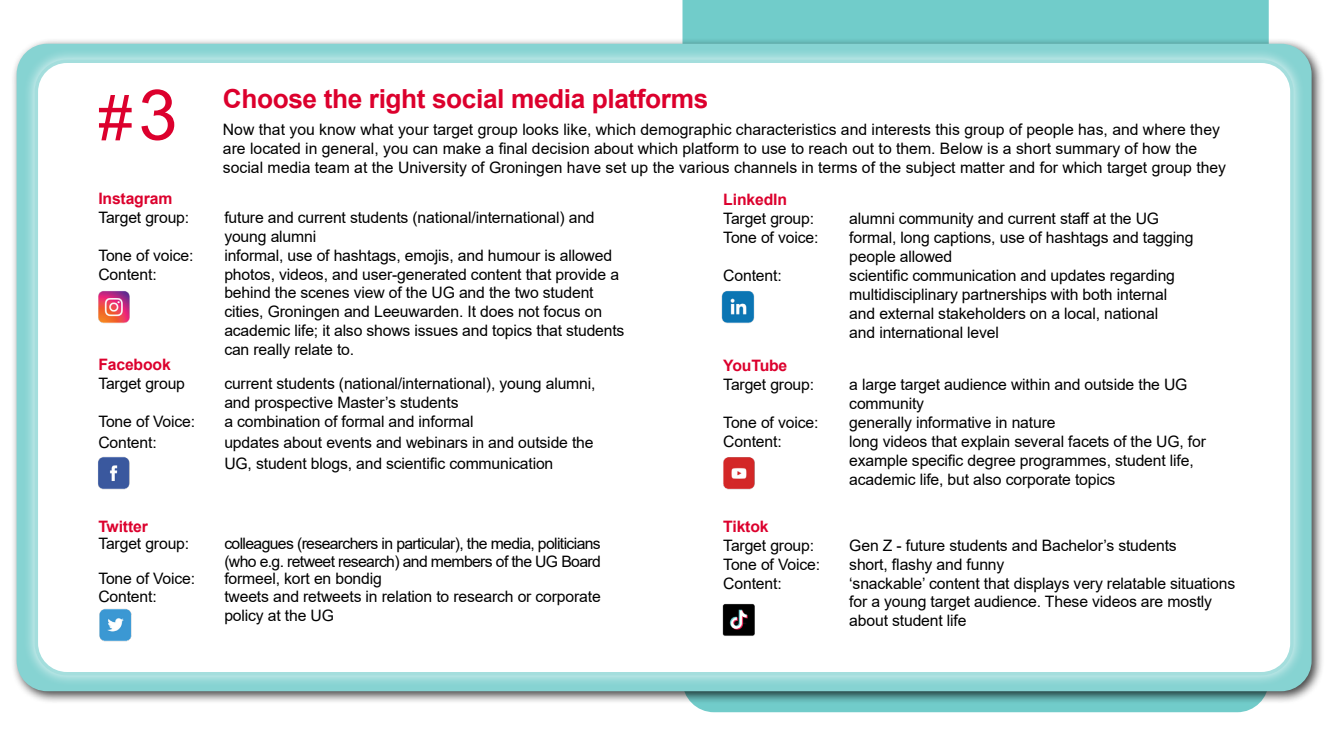
<style>
.page{position:relative;width:1330px;height:735px;background:#fff}
.page>*{position:absolute;margin:0;border:0;box-sizing:border-box;transform-origin:0 0}
.t1{font:61.25px "Arial";color:#dc002d}
.t2{font:700 26.25px "Arial";letter-spacing:-.015em;color:#dc002d}
.t3{font:15.75px/18.9px "Arial";letter-spacing:-.01em;color:#000}
.t4{font:15.75px/17.5px "Arial";letter-spacing:-.04em;color:#000}
.t5{font:700 15.75px "Arial";letter-spacing:-.01em;color:#dc002d}
.s1{font-size:70px}
.s2{font-weight:700;color:#dc002d}
</style>
<div class="page">
<div style="left:682px;top:0;width:587px;height:712px;background:#71ccca"></div>
<div style="left:11px;top:38px;width:1314px;height:666px;background:#000;opacity:.75"></div>
<div style="left:17px;top:44px;width:1295px;height:647px;background:#86d3d2;border-radius:31px"></div>
<div style="left:23px;top:48px;width:1282px;height:639px;background:#fff;opacity:.75"></div>
<div style="left:36px;top:61px;width:1256px;height:613px;background:#fff;border-radius:31px"></div>
<div style="left:35px;top:60px;width:1259px;height:616px;border:4px solid #a4dedd;border-radius:31px"></div>
<img style="left:99px;top:608px;width:33px;height:34px">
<img style="left:723px;top:457px;width:32px;height:33px">
<img style="left:98px;top:291px;width:32px;height:33px">
<img style="left:721px;top:291px;width:34px;height:33px">
<img style="left:98px;top:456px;width:32px;height:34px">
<img style="left:722px;top:603px;width:33px;height:33px">
<p class="t1" style="left:98px;top:76px;width:81px">#<span class="s1">3</span></p>
<p class="t2" style="left:223px;top:80px;width:487px">Choose the right social media platforms</p>
<p class="t3" style="left:223px;top:120px;width:1005px">Now that you know what your target group looks like, which demographic characteristics and interests this group of people has, and where they are located in general, you can make a final decision about which platform to use to reach out to them. Below is a short summary of how the social media team at the University of Groningen have set up the various channels in terms of the subject matter and for which target group they</p>
<p class="t3" style="left:98px;top:189px;width:92px"><span class="s2">Instagram<br></span>Target group:</p>
<p class="t3" style="left:224px;top:208px;width:372px">future and current students (national/international) and young alumni</p>
<p class="t3" style="left:98px;top:246px;width:97px">Tone of voice:</p>
<p class="t3" style="left:224px;top:246px;width:389px">informal, use of hashtags, emojis, and humour is allowed</p>
<p class="t3" style="left:98px;top:264px;width:60px">Content:</p>
<p class="t3" style="left:224px;top:264px;width:402px">photos, videos, and user-generated content that provide a behind the scenes view of the UG and the two student cities, Groningen and Leeuwarden. It does not focus on academic life; it also shows issues and topics that students can really relate to.</p>
<p class="t3" style="left:98px;top:355px;width:88px"><span class="s2">Facebook<br></span>Target group</p>
<p class="t3" style="left:224px;top:374px;width:373px">current students (national/international), young alumni, and prospective Master’s students</p>
<p class="t3" style="left:723px;top:190px;width:92px"><span class="s2">LinkedIn<br></span>Target group:</p>
<p class="t3" style="left:849px;top:209px;width:311px">alumni community and current staff at the UG</p>
<p class="t3" style="left:723px;top:228px;width:97px">Tone of voice:</p>
<p class="t3" style="left:849px;top:228px;width:346px">formal, long captions, use of hashtags and tagging people allowed</p>
<p class="t3" style="left:723px;top:266px;width:60px">Content:</p>
<p class="t3" style="left:849px;top:266px;width:327px">scientific communication and updates regarding multidisciplinary partnerships with both internal</p>
<p class="t3" style="left:849px;top:304px;width:310px">and external stakeholders on a local, national</p>
<p class="t3" style="left:849px;top:322px;width:151px">and international level</p>
<p class="t3" style="left:723px;top:356px;width:92px"><span class="s2">YouTube<br></span>Target group:</p>
<p class="t3" style="left:849px;top:375px;width:340px">a large target audience within and outside the UG community</p>
<p class="t3" style="left:98px;top:412px;width:98px">Tone of Voice:</p>
<p class="t3" style="left:224px;top:412px;width:251px">a combination of formal and informal</p>
<p class="t3" style="left:98px;top:433px;width:60px">Content:</p>
<p class="t3" style="left:224px;top:432px;width:371px;line-height:21px">updates about events and webinars in and outside the<br>UG, student blogs, and scientific communication</p>
<p class="t3" style="left:723px;top:413px;width:97px">Tone of voice:</p>
<p class="t3" style="left:849px;top:413px;width:208px">generally informative in nature</p>
<p class="t3" style="left:723px;top:432px;width:60px">Content:</p>
<p class="t3" style="left:849px;top:432px;width:358px">long videos that explain several facets of the UG, for example specific degree programmes, student life,</p>
<p class="t3" style="left:849px;top:470px;width:268px">academic life, but also corporate topics</p>
<p class="t5" style="left:98px;top:515px;width:51px">Twitter</p>
<p class="t3" style="left:98px;top:534px;width:92px">Target group:</p>
<p class="t4" style="left:224px;top:535px;width:378px">colleagues (researchers in particular), the media, politicians (who e.g. retweet research) and members of the UG Board</p>
<p class="t3" style="left:98px;top:569px;width:98px">Tone of Voice:</p>
<p class="t3" style="left:224px;top:569px;width:159px">formeel, kort en bondig</p>
<p class="t3" style="left:98px;top:587px;width:60px">Content:</p>
<p class="t3" style="left:224px;top:587px;width:378px">tweets and retweets in relation to research or corporate policy at the UG</p>
<p class="t3" style="left:723px;top:517px;width:92px"><span class="s2">Tiktok<br></span>Target group:</p>
<p class="t3" style="left:849px;top:536px;width:329px">Gen Z - future students and Bachelor’s students</p>
<p class="t3" style="left:723px;top:555px;width:98px">Tone of Voice:</p>
<p class="t3" style="left:849px;top:555px;width:157px">short, flashy and funny</p>
<p class="t3" style="left:723px;top:573px;width:60px">Content:</p>
<p class="t3" style="left:849px;top:573px;width:387px">‘snackable’ content that displays very relatable situations for a young target audience. These videos are mostly</p>
<p class="t3" style="left:849px;top:611px;width:119px">about student life</p>
</div>
